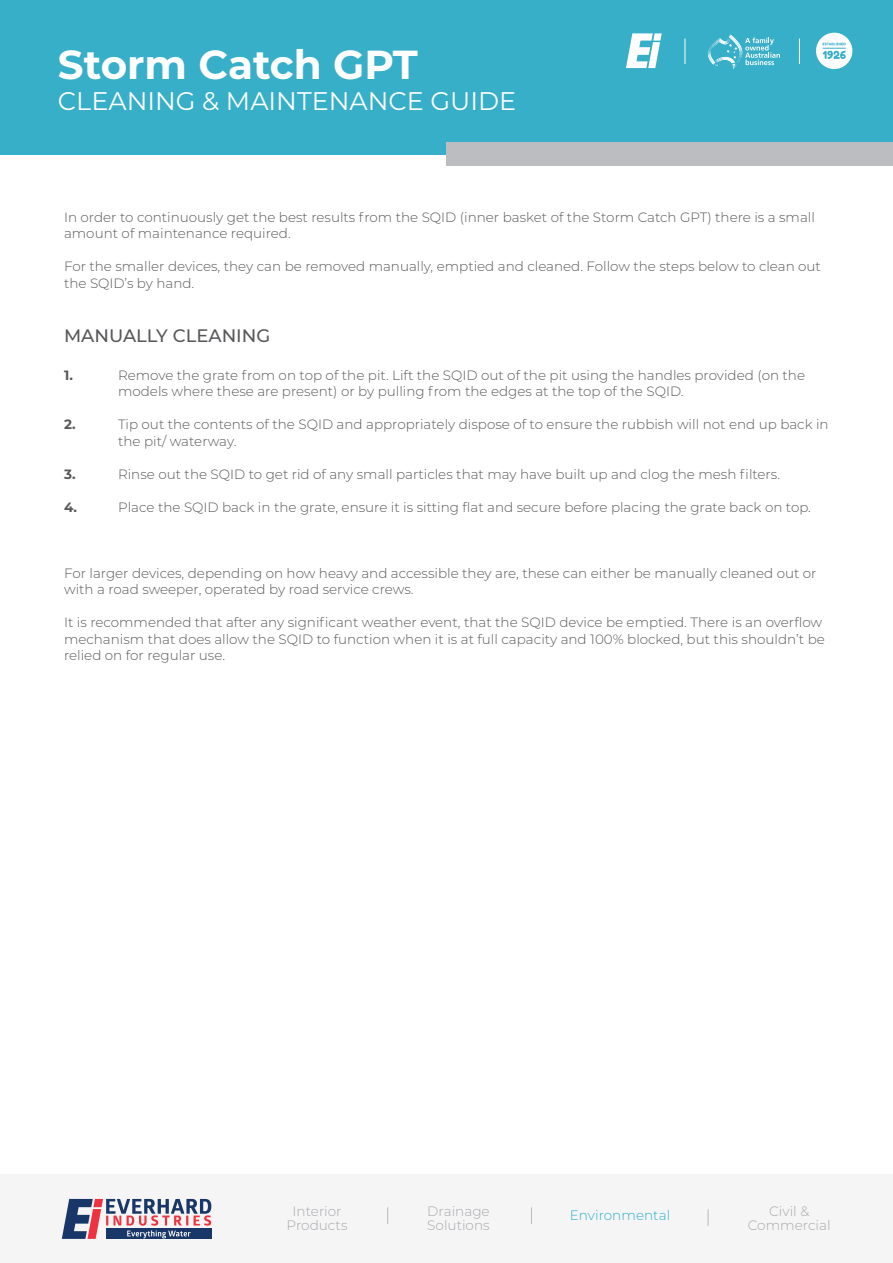
<style>
.page{position:relative;width:893px;height:1263px;background:#fff}
.page>*{position:absolute;margin:0;border:0;box-sizing:border-box;transform-origin:0 0}
.t1{font:700 40.5px "Montserrat";letter-spacing:-.005em;color:#fff}
.t2{font:25.5px "Montserrat";color:#fff}
.t3{font:500 18px "Montserrat";color:#57585a}
.t4{font:300 13.65px/13.6px "Montserrat";color:#a8a9ad;text-align:center}
.t5{font:300 13.65px "Montserrat";color:#32afc8}
.t6{font:300 13.5px/16.5px "Montserrat";color:#57585a}
.t7{font:700 13.5px "Montserrat";color:#57585a}
</style>
<div class="page">
<div style="left:0;top:0;width:893px;height:154px;background:#37afc8"></div>
<svg style="left:707px;top:34px;width:73px;height:35px"></svg>
<svg style="left:816px;top:33px;width:36px;height:36px"></svg>
<svg style="left:823px;top:51px;width:23px;height:8px"></svg>
<svg style="left:823px;top:43px;width:23px;height:2px"></svg>
<svg style="left:626px;top:33px;width:36px;height:35px"></svg>
<div style="left:446px;top:142px;width:447px;height:24px;background:#bcbdc0"></div>
<div style="left:0;top:1174px;width:893px;height:89px;background:#f6f5f6"></div>
<svg style="left:62px;top:1199px;width:149px;height:40px"></svg>
<svg style="left:708px;top:1209px;width:1px;height:17px"></svg>
<svg style="left:531px;top:1207px;width:1px;height:17px"></svg>
<svg style="left:387px;top:1207px;width:1px;height:17px"></svg>
<h1 class="t1" style="left:58px;top:35px;width:361px">Storm Catch GPT</h1>
<h2 class="t2" style="left:58px;top:83px;width:460px">CLEANING &amp; MAINTENANCE GUIDE</h2>
<p class="t6" style="left:64px;top:208px;width:752px">In order to continuously get the best results from the SQID (inner basket of the Storm Catch GPT) there is a small amount of maintenance required.</p>
<p class="t6" style="left:64px;top:258px;width:758px">For the smaller devices, they can be removed manually, emptied and cleaned. Follow the steps below to clean out the SQID’s by hand.</p>
<h3 class="t3" style="left:64px;top:323px;width:208px">MANUALLY CLEANING</h3>
<p class="t7" style="left:64px;top:365px;width:10px">1.</p>
<p class="t6" style="left:118px;top:366px;width:689px">Remove the grate from on top of the pit. Lift the SQID out of the pit using the handles provided (on the models where these are present) or by pulling from the edges at the top of the SQID.</p>
<p class="t7" style="left:64px;top:415px;width:13px">2.</p>
<p class="t6" style="left:118px;top:416px;width:712px">Tip out the contents of the SQID and appropriately dispose of to ensure the rubbish will not end up back in the pit/ waterway.</p>
<p class="t7" style="left:64px;top:464px;width:13px">3.</p>
<p class="t6" style="left:118px;top:465px;width:663px">Rinse out the SQID to get rid of any small particles that may have built up and clog the mesh filters.</p>
<p class="t7" style="left:64px;top:497px;width:15px">4.</p>
<p class="t6" style="left:118px;top:498px;width:694px">Place the SQID back in the grate, ensure it is sitting flat and secure before placing the grate back on top.</p>
<p class="t6" style="left:64px;top:564px;width:754px">For larger devices, depending on how heavy and accessible they are, these can either be manually cleaned out or with a road sweeper, operated by road service crews.</p>
<p class="t6" style="left:64px;top:614px;width:762px">It is recommended that after any significant weather event, that the SQID device be emptied. There is an overflow mechanism that does allow the SQID to function when it is at full capacity and 100% blocked, but this shouldn’t be relied on for regular use.</p>
<p class="t4" style="left:287px;top:1204px;width:62px">Interior<br>Products</p>
<p class="t5" style="left:570px;top:1206px;width:102px">Environmental</p>
<p class="t4" style="left:748px;top:1204px;width:84px">Civil &amp;<br>Commercial</p>
<p class="t4" style="left:427px;top:1204px;width:64px;text-align:left">Drainage<br>Solutions</p>
</div>
